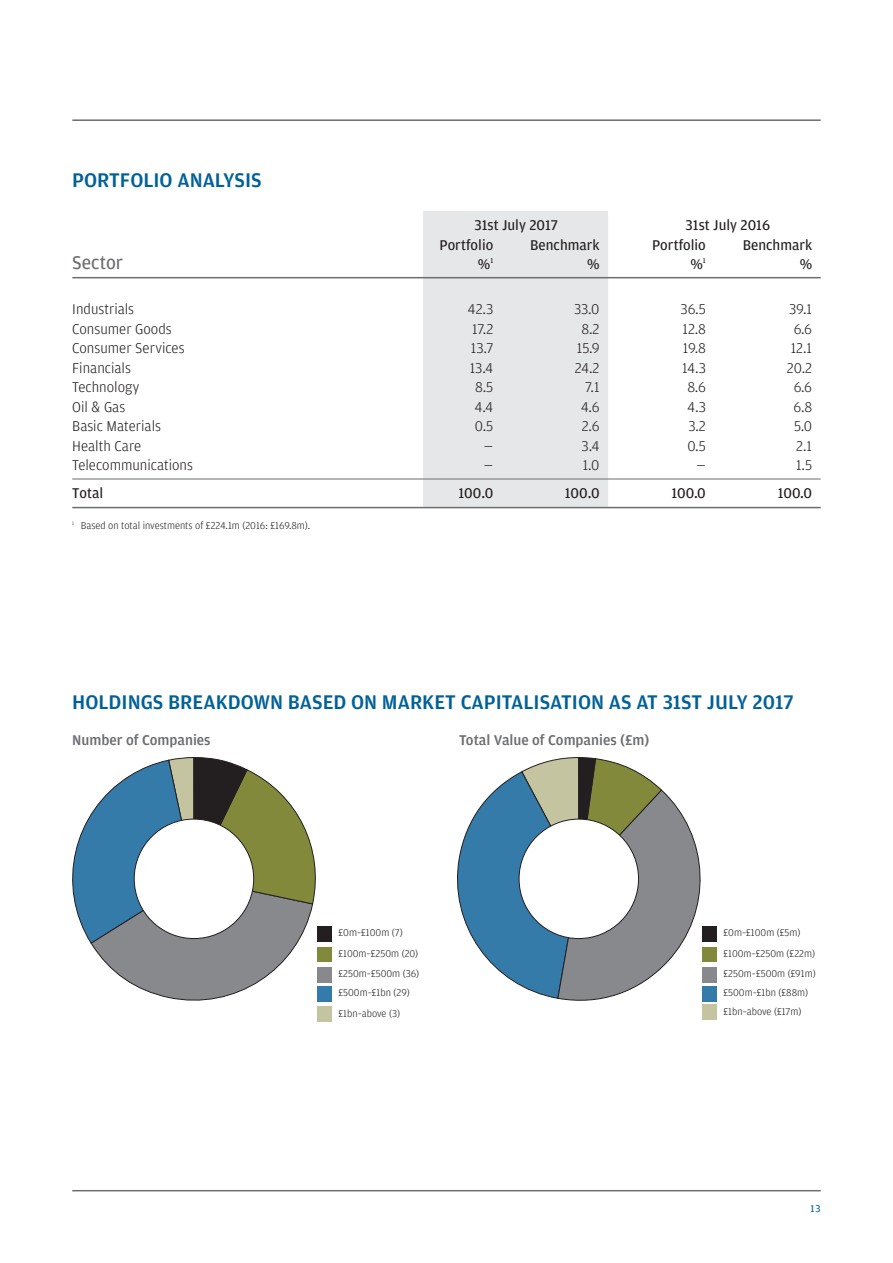
<style>
.page{position:relative;width:893px;height:1263px;background:#fff}
.page>*{position:absolute;margin:0;border:0;box-sizing:border-box;transform-origin:0 0}
.t1{font:500 21px "Amplitude";color:#006198}
.t2{font:19.5px "Amplitude";color:#6c6d70}
.t3{font:300 15px "Amplitude";color:#231f20}
.t4{font:15px "Amplitude";color:#231f20}
.t5{font:500 15px "Amplitude";color:#6c6d70}
.t6{font:300 10.5px "Amplitude";color:#231f20}
.t7{font:10.5px "Amplitude";color:#006198}
</style>
<div class="page">
<hr style="left:72px;top:1190px;width:749px;height:1px;background:#6c6d70">
<hr style="left:72px;top:119px;width:749px;height:2px;background:#6c6d70">
<div style="left:423px;top:211px;width:185px;height:297px;background:#e6e7e9"></div>
<hr style="left:72px;top:277px;width:749px;height:1px;background:#6c6d70">
<hr style="left:72px;top:479px;width:749px;height:1px;background:#6c6d70">
<hr style="left:72px;top:507px;width:749px;height:1px;background:#6c6d70">
<svg style="left:72px;top:757px;width:252px;height:245px"></svg>
<div style="left:134px;top:819px;width:120px;height:119px;background:#fff;border-radius:50%"></div>
<div style="left:317px;top:986px;width:15px;height:15px;background:#357baa"></div>
<div style="left:318px;top:967px;width:14px;height:15px;background:#87898c"></div>
<div style="left:318px;top:947px;width:14px;height:15px;background:#82893a"></div>
<div style="left:317px;top:926px;width:15px;height:16px;background:#231f20"></div>
<div style="left:317px;top:1006px;width:15px;height:15px;background:#c5c4a1"></div>
<svg style="left:457px;top:757px;width:256px;height:248px"></svg>
<div style="left:519px;top:819px;width:120px;height:119px;background:#fff;border-radius:50%"></div>
<div style="left:702px;top:986px;width:15px;height:15px;background:#357baa"></div>
<div style="left:703px;top:967px;width:14px;height:15px;background:#87898c"></div>
<div style="left:703px;top:947px;width:14px;height:15px;background:#82893a"></div>
<div style="left:702px;top:926px;width:15px;height:16px;background:#231f20"></div>
<div style="left:702px;top:1005px;width:15px;height:15px;background:#c5c4a1"></div>
<h1 class="t1" style="left:72px;top:167px;width:191px">PORTFOLIO ANALYSIS</h1>
<p class="t4" style="left:474px;top:216px;width:85px">31st July 2017</p>
<p class="t4" style="left:686px;top:216px;width:86px">31st July 2016</p>
<p class="t4" style="left:439px;top:236px;width:55px">Portfolio</p>
<p class="t4" style="left:530px;top:236px;width:71px">Benchmark</p>
<p class="t4" style="left:652px;top:236px;width:55px">Portfolio</p>
<p class="t4" style="left:743px;top:236px;width:71px">Benchmark</p>
<h2 class="t2" style="left:72px;top:251px;width:52px">Sector</h2>
<p class="t4" style="left:478px;top:255px;width:17px">%<sup>1</sup></p>
<p class="t4" style="left:587px;top:255px;width:14px">%</p>
<p class="t4" style="left:690px;top:255px;width:17px">%<sup>1</sup></p>
<p class="t4" style="left:800px;top:255px;width:14px">%</p>
<p class="t3" style="left:72px;top:300px;width:63px">Industrials</p>
<p class="t3" style="left:468px;top:300px;width:27px">42.3</p>
<p class="t3" style="left:574px;top:300px;width:27px">33.0</p>
<p class="t3" style="left:680px;top:300px;width:27px">36.5</p>
<p class="t3" style="left:789px;top:300px;width:25px">39.1</p>
<p class="t3" style="left:72px;top:320px;width:101px">Consumer Goods</p>
<p class="t3" style="left:472px;top:320px;width:23px">17.2</p>
<p class="t3" style="left:582px;top:320px;width:19px">8.2</p>
<p class="t3" style="left:682px;top:320px;width:25px">12.8</p>
<p class="t3" style="left:794px;top:320px;width:20px">6.6</p>
<p class="t3" style="left:72px;top:339px;width:114px">Consumer Services</p>
<p class="t3" style="left:471px;top:339px;width:24px">13.7</p>
<p class="t3" style="left:577px;top:339px;width:24px">15.9</p>
<p class="t3" style="left:683px;top:339px;width:25px">19.8</p>
<p class="t3" style="left:791px;top:339px;width:23px">12.1</p>
<p class="t3" style="left:72px;top:359px;width:60px">Financials</p>
<p class="t3" style="left:470px;top:359px;width:25px">13.4</p>
<p class="t3" style="left:575px;top:359px;width:26px">24.2</p>
<p class="t3" style="left:682px;top:359px;width:25px">14.3</p>
<p class="t3" style="left:787px;top:359px;width:27px">20.2</p>
<p class="t3" style="left:72px;top:378px;width:69px">Technology</p>
<p class="t3" style="left:475px;top:378px;width:20px">8.5</p>
<p class="t3" style="left:585px;top:378px;width:16px">7.1</p>
<p class="t3" style="left:687px;top:378px;width:20px">8.6</p>
<p class="t3" style="left:794px;top:378px;width:20px">6.6</p>
<p class="t3" style="left:72px;top:398px;width:54px">Oil &amp; Gas</p>
<p class="t3" style="left:474px;top:398px;width:20px">4.4</p>
<p class="t3" style="left:581px;top:398px;width:20px">4.6</p>
<p class="t3" style="left:687px;top:398px;width:20px">4.3</p>
<p class="t3" style="left:793px;top:398px;width:20px">6.8</p>
<p class="t3" style="left:72px;top:417px;width:90px">Basic Materials</p>
<p class="t3" style="left:475px;top:417px;width:20px">0.5</p>
<p class="t3" style="left:582px;top:417px;width:19px">2.6</p>
<p class="t3" style="left:688px;top:417px;width:19px">3.2</p>
<p class="t3" style="left:794px;top:417px;width:20px">5.0</p>
<p class="t3" style="left:72px;top:437px;width:71px">Health Care</p>
<p class="t3" style="left:484px;top:437px;width:11px">—</p>
<p class="t3" style="left:582px;top:437px;width:19px">3.4</p>
<p class="t3" style="left:687px;top:437px;width:20px">0.5</p>
<p class="t3" style="left:796px;top:437px;width:17px">2.1</p>
<p class="t3" style="left:72px;top:456px;width:122px">Telecommunications</p>
<p class="t3" style="left:484px;top:456px;width:11px">—</p>
<p class="t3" style="left:583px;top:456px;width:18px">1.0</p>
<p class="t3" style="left:697px;top:456px;width:11px">—</p>
<p class="t3" style="left:796px;top:456px;width:18px">1.5</p>
<p class="t4" style="left:72px;top:484px;width:32px">Total</p>
<p class="t4" style="left:458px;top:484px;width:36px">100.0</p>
<p class="t4" style="left:565px;top:484px;width:36px">100.0</p>
<p class="t4" style="left:671px;top:484px;width:36px">100.0</p>
<p class="t4" style="left:778px;top:484px;width:36px">100.0</p>
<p class="t6" style="left:72px;top:519px;width:240px"><sup>1</sup> Based on total investments of £224.1m (2016: £169.8m).</p>
<h1 class="t1" style="left:72px;top:689px;width:723px">HOLDINGS BREAKDOWN BASED ON MARKET CAPITALISATION AS AT 31ST JULY 2017</h1>
<p class="t5" style="left:72px;top:731px;width:140px">Number of Companies</p>
<p class="t5" style="left:459px;top:731px;width:192px">Total Value of Companies (£m)</p>
<p class="t6" style="left:339px;top:927px;width:66px">£0m–£100m (7)</p>
<p class="t6" style="left:723px;top:927px;width:78px">£0m–£100m (£5m)</p>
<p class="t6" style="left:338px;top:947px;width:81px">£100m–£250m (20)</p>
<p class="t6" style="left:723px;top:947px;width:93px">£100m–£250m (£22m)</p>
<p class="t6" style="left:338px;top:967px;width:82px">£250m–£500m (36)</p>
<p class="t6" style="left:723px;top:967px;width:94px">£250m–£500m (£91m)</p>
<p class="t6" style="left:339px;top:987px;width:73px">£500m–£1bn (29)</p>
<p class="t6" style="left:723px;top:987px;width:86px">£500m–£1bn (£88m)</p>
<p class="t6" style="left:339px;top:1007px;width:63px">£1bn–above (3)</p>
<p class="t6" style="left:723px;top:1005px;width:79px">£1bn–above (£17m)</p>
<p class="t7" style="left:810px;top:1202px;width:12px">13</p>
</div>
